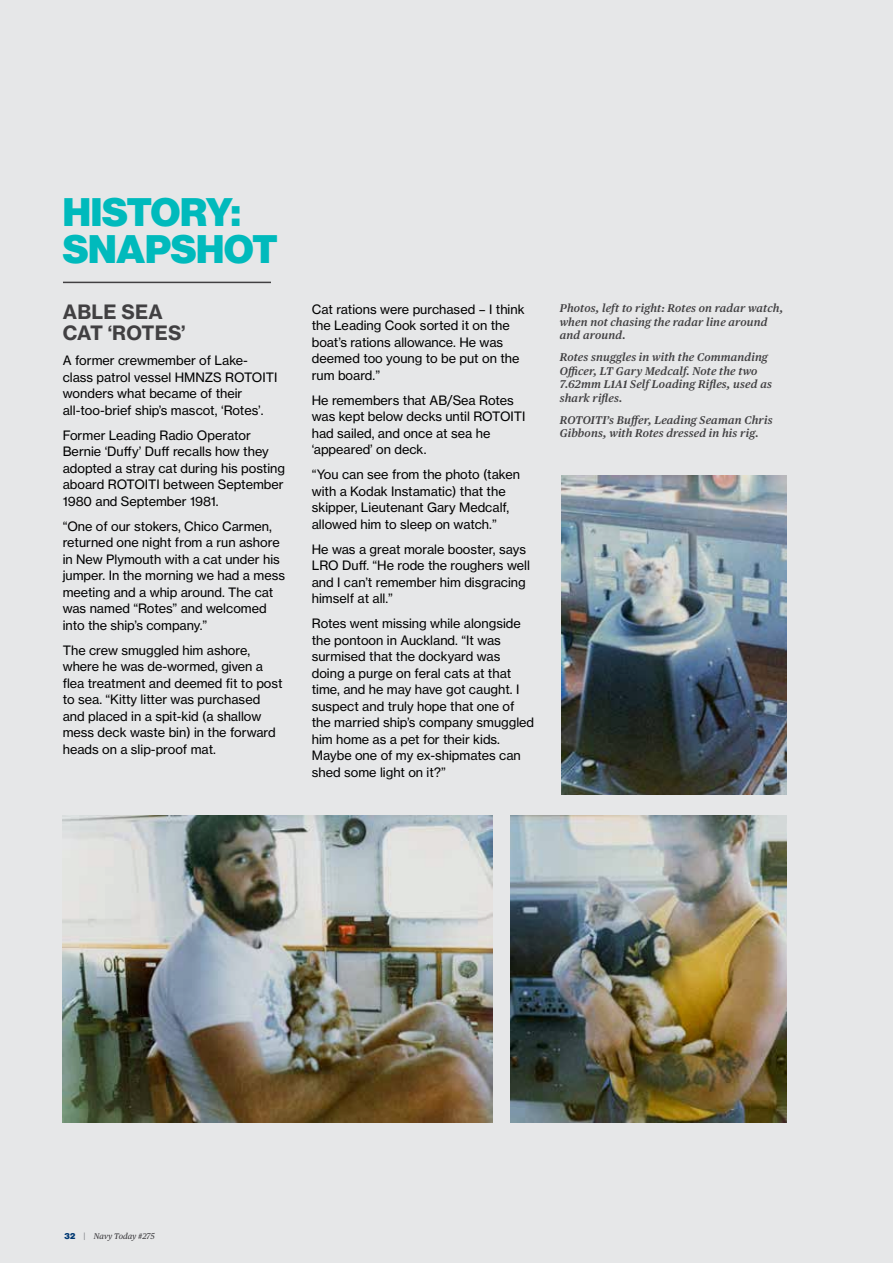
<style>
.page{position:relative;width:893px;height:1263px;background:#fff}
.page>*{position:absolute;margin:0;border:0;box-sizing:border-box;transform-origin:0 0}
.t1{font:900 39px/36.8px "Haas Grot Disp 95";letter-spacing:-.005em;color:#00babc}
.t2{font:700 19.5px/21px "Haas Grot Text 75";letter-spacing:.01em;color:#414042}
.t3{font:12.75px/16.5px "Haas Grot Text 55 Roman";color:#000}
.t4{font:italic 600 11.25px/13.5px "Publico Text";letter-spacing:.015em;color:#414042}
.t5{font:italic 8.25px "Publico Text";color:#414042}
.s1{font-family:"Haas Grot Disp 95";font-weight:900;font-style:normal;color:#003e7e}
.s2{font-family:"Haas Grot Text 55 Roman";font-style:normal;color:#939598}
</style>
<div class="page">
<img style="left:0;top:0;width:893px;height:1263px">
<hr style="left:63px;top:282px;width:208px;height:1px;background:#414042">
<h1 class="t1" style="left:63px;top:195px;width:216px">HISTORY:<br>SNAPSHOT</h1>
<h2 class="t2" style="left:63px;top:302px;width:124px">ABLE SEA<br>CAT ‘ROTES’</h2>
<p class="t3" style="left:63px;top:352px;width:216px">A former crewmember of Lake&shy;class patrol vessel HMNZS ROTOITI wonders what became of their all-too-brief ship’s mascot, ‘Rotes’.</p>
<p class="t3" style="left:63px;top:427px;width:224px">Former Leading Radio Operator<br>Bernie ‘Duffy’ Duff recalls how they adopted a stray cat during his posting aboard ROTOITI between September<br>1980 and September 1981.</p>
<p class="t3" style="left:63px;top:518px;width:224px">“One of our stokers, Chico Carmen, returned one night from a run ashore in New Plymouth with a cat under his jumper. In the morning we had a mess meeting and a whip around. The cat was named “Rotes” and welcomed into the ship’s company.”</p>
<p class="t3" style="left:63px;top:642px;width:221px">The crew smuggled him ashore, where he was de-wormed, given a flea treatment and deemed fit to post to sea. “Kitty litter was purchased and placed in a spit-kid (a shallow mess deck waste bin) in the forward heads on a slip-proof mat.</p>
<p class="t3" style="left:312px;top:301px;width:214px">Cat rations were purchased – I think the Leading Cook sorted it on the boat’s rations allowance. He was deemed too young to be put on the rum board.”</p>
<p class="t3" style="left:312px;top:392px;width:215px">He remembers that AB/Sea Rotes was kept below decks until ROTOITI had sailed, and once at sea he ‘appeared’ on deck.</p>
<p class="t3" style="left:312px;top:466px;width:210px">“You can see from the photo (taken with a Kodak Instamatic) that the skipper, Lieutenant Gary Medcalf, allowed him to sleep on watch.”</p>
<p class="t3" style="left:312px;top:541px;width:220px">He was a great morale booster, says<br>LRO Duff. “He rode the roughers well and I can’t remember him disgracing himself at all.”</p>
<p class="t3" style="left:312px;top:615px;width:224px">Rotes went missing while alongside the pontoon in Auckland. “It was surmised that the dockyard was doing a purge on feral cats at that time, and he may have got caught. I suspect and truly hope that one of the married ship’s company smuggled him home as a pet for their kids.<br>Maybe one of my ex-shipmates can shed some light on it?”</p>
<p class="t4" style="left:560px;top:301px;width:225px">Photos, left to right: Rotes on radar watch, when not chasing the radar line around and around.</p>
<p class="t4" style="left:560px;top:350px;width:214px">Rotes snuggles in with the Commanding<br>Officer, LT Gary Medcalf. Note the two<br>7.62mm L1A1 Self Loading Rifles, used as shark rifles.</p>
<p class="t4" style="left:560px;top:412px;width:214px">ROTOITI’s Buffer, Leading Seaman Chris<br>Gibbons, with Rotes dressed in his rig.</p>
<p class="t5" style="left:65px;top:1230px;width:92px"><span class="s1">32</span> <span class="s2">|</span> Navy Today #275</p>
</div>
